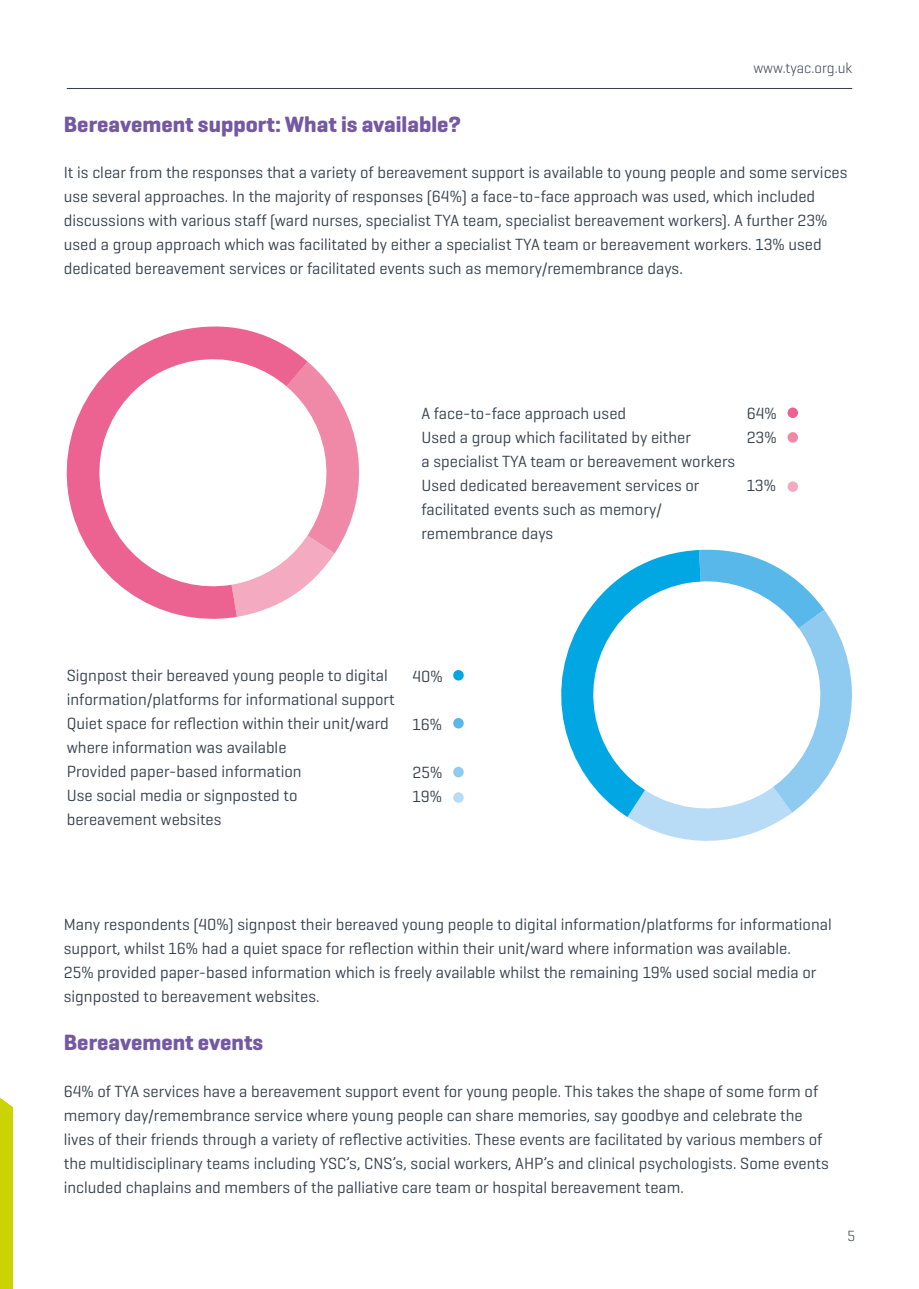
<style>
.page{position:relative;width:919px;height:1289px;background:#fff}
.page>*{position:absolute;margin:0;border:0;box-sizing:border-box;transform-origin:0 0}
.t1{font:700 22.5px "Geogrotesque";color:#7459a2}
.t2{font:16.5px/24px "Geogrotesque";color:#353f4b}
.t3{font:300 15px "Geogrotesque";color:#353f4b}
</style>
<div class="page">
<hr style="left:67px;top:88px;width:785px;height:1px;background:#353f4b">
<div style="left:0;top:1097px;width:13px;height:191px;background:#cad400"></div>
<div style="left:787px;top:407px;width:11px;height:11px;background:#ec6391;border-radius:50%"></div>
<div style="left:787px;top:481px;width:11px;height:11px;background:#f4aac0;border-radius:50%"></div>
<div style="left:787px;top:432px;width:11px;height:10px;background:#f088a8;border-radius:50%"></div>
<svg style="left:335px;top:393px;width:25px;height:160px"></svg>
<svg style="left:66px;top:326px;width:227px;height:293px"></svg>
<svg style="left:91px;top:350px;width:244px;height:245px"></svg>
<div style="left:453px;top:670px;width:10px;height:10px;background:#00a7e2;border-radius:50%"></div>
<div style="left:453px;top:792px;width:10px;height:10px;background:#b9dcf6;border-radius:50%"></div>
<div style="left:453px;top:718px;width:10px;height:10px;background:#57b8e9;border-radius:50%"></div>
<div style="left:453px;top:766px;width:10px;height:11px;background:#8fcaf0;border-radius:50%"></div>
<svg style="left:561px;top:549px;width:291px;height:292px"></svg>
<svg style="left:584px;top:572px;width:245px;height:245px"></svg>
<p class="t3" style="left:753px;top:59px;width:100px">www.tyac.org.uk</p>
<p class="t1" style="left:64px;top:110px;width:398px">Bereavement support: What is available?</p>
<p class="t2" style="left:64px;top:160px;width:785px">It is clear from the responses that a variety of bereavement support is available to young people and some services use several approaches. In the majority of responses (64%) a face-to-face approach was used, which included discussions with various staff (ward nurses, specialist TYA team, specialist bereavement workers). A further 23% used a group approach which was facilitated by either a specialist TYA team or bereavement workers. 13% used dedicated bereavement services or facilitated events such as memory/remembrance days.</p>
<p class="t2" style="left:421px;top:401px;width:206px">A face-to-face approach used</p>
<p class="t2" style="left:421px;top:425px;width:315px">Used a group which facilitated by either<br>a specialist TYA team or bereavement workers</p>
<p class="t2" style="left:421px;top:473px;width:279px">Used dedicated bereavement services or facilitated events such as memory/ remembrance days</p>
<p class="t2" style="left:746px;top:401px;width:31px">64%</p>
<p class="t2" style="left:746px;top:425px;width:32px">23%</p>
<p class="t2" style="left:746px;top:473px;width:31px">13%</p>
<p class="t2" style="left:67px;top:663px;width:322px">Signpost their bereaved young people to digital</p>
<p class="t2" style="left:67px;top:687px;width:329px">information/platforms for informational support<br>Quiet space for reflection within their unit/ward where information was available</p>
<p class="t2" style="left:67px;top:759px;width:236px">Provided paper-based information</p>
<p class="t2" style="left:67px;top:783px;width:232px">Use social media or signposted to bereavement websites</p>
<p class="t2" style="left:412px;top:663px;width:32px">40%</p>
<p class="t2" style="left:412px;top:711px;width:31px">16%</p>
<p class="t2" style="left:412px;top:759px;width:31px">25%</p>
<p class="t2" style="left:412px;top:783px;width:31px">19%</p>
<p class="t2" style="left:64px;top:911px;width:769px">Many respondents (40%) signpost their bereaved young people to digital information/platforms for informational support, whilst 16% had a quiet space for reflection within their unit/ward where information was available.<br>25% provided paper-based information which is freely available whilst the remaining 19% used social media or signposted to bereavement websites.</p>
<p class="t1" style="left:64px;top:1028px;width:201px">Bereavement events</p>
<p class="t2" style="left:64px;top:1078px;width:766px">64% of TYA services have a bereavement support event for young people. This takes the shape of some form of memory day/remembrance service where young people can share memories, say goodbye and celebrate the lives of their friends through a variety of reflective activities. These events are facilitated by various members of the multidisciplinary teams including YSC’s, CNS’s, social workers, AHP’s and clinical psychologists. Some events included chaplains and members of the palliative care team or hospital bereavement team.</p>
<p class="t3" style="left:847px;top:1226px;width:9px">5</p>
</div>
